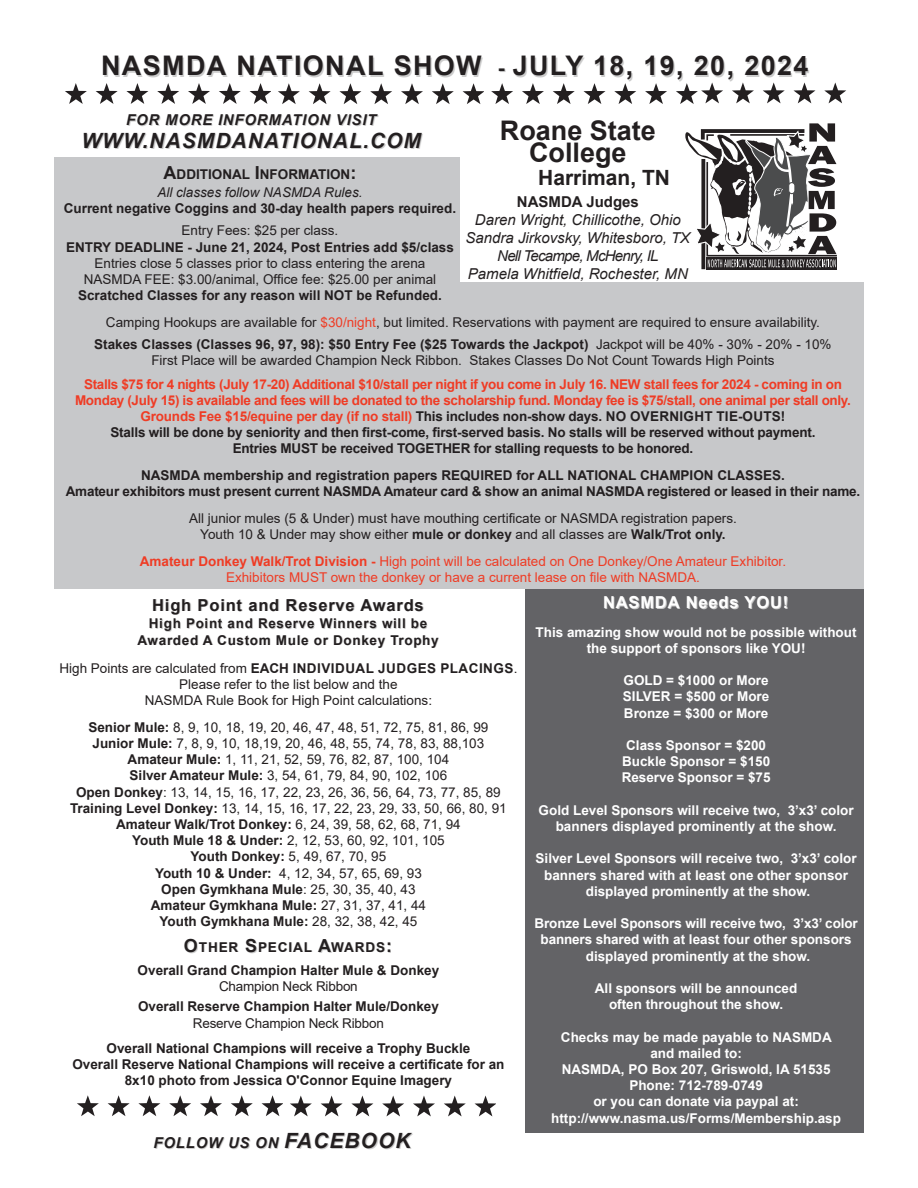
<style>
.page{position:relative;width:918px;height:1188px;background:#fff}
.page>*{position:absolute;margin:0;border:0;box-sizing:border-box;transform-origin:0 0}
.t1{font:700 27px "Arial";letter-spacing:.05em;color:#231f20}
.t2{font:700 27px/22.5px "Arial";color:#231f20;text-align:center}
.t3{font:italic 700 21px "Arial";letter-spacing:.05em;color:#231f20}
.t4{font:700 21px "Arial";color:#231f20}
.t5{font:700 16.5px "Arial";letter-spacing:.05em;color:#231f20}
.t6{font:700 16.5px "Arial";letter-spacing:.05em;color:#fff}
.t7{font:italic 15px/18px "Arial";color:#231f20;text-align:center}
.t8{font:italic 700 15px "Arial";letter-spacing:.05em;color:#231f20}
.t9{font:700 15px "Arial";color:#231f20}
.t10{font:13.5px/16.2px "Arial";color:#231f20;text-align:center}
.t11{font:700 13.5px/16.2px "Arial";color:#fff;text-align:center}
.t12{font:700 13.5px/16.2px "Arial";color:#231f20;text-align:center}
.t13{font:700 13.5px/16.2px "Arial";letter-spacing:-.015em;color:#ef3c25;text-align:center}
.t14{font:13.5px/16.2px "Arial";color:#ef3c25;text-align:center}
.t15{font:700 13.5px/16.5px "Arial";letter-spacing:.05em;color:#231f20;text-align:center}
.t16{font:italic 13.5px/18.3px "Arial";color:#231f20;text-align:center}
.s1{font-size:21px}
.s2{font-weight:700;font-style:normal;font-size:18px}
.s3{font-weight:700;font-style:normal}
.s4{color:#ef3c25}
.s5{font-weight:700}
.s6{color:#231f20}
.s7{font-size:18px;color:#ccc}
.s8{color:#ccc}
.s9{font-size:18px}
</style>
<div class="page">
<div style="left:525px;top:562px;width:339px;height:571px;background:#636366"></div>
<div style="left:54px;top:157px;width:405px;height:432px;background:#c7c8ca"></div>
<div style="left:458px;top:283px;width:406px;height:306px;background:#c7c8ca"></div>
<svg style="left:685px;top:123px;width:152px;height:147px"></svg>
<svg style="left:65px;top:83px;width:22px;height:21px"></svg>
<svg style="left:96px;top:83px;width:22px;height:21px"></svg>
<svg style="left:126px;top:83px;width:22px;height:21px"></svg>
<svg style="left:157px;top:83px;width:22px;height:21px"></svg>
<svg style="left:188px;top:83px;width:22px;height:21px"></svg>
<svg style="left:219px;top:83px;width:22px;height:21px"></svg>
<svg style="left:250px;top:83px;width:21px;height:21px"></svg>
<svg style="left:278px;top:83px;width:22px;height:21px"></svg>
<svg style="left:309px;top:83px;width:22px;height:21px"></svg>
<svg style="left:339px;top:83px;width:22px;height:21px"></svg>
<svg style="left:370px;top:83px;width:22px;height:21px"></svg>
<svg style="left:401px;top:83px;width:22px;height:21px"></svg>
<svg style="left:432px;top:83px;width:22px;height:21px"></svg>
<svg style="left:463px;top:83px;width:21px;height:21px"></svg>
<svg style="left:491px;top:83px;width:22px;height:21px"></svg>
<svg style="left:522px;top:83px;width:22px;height:21px"></svg>
<svg style="left:553px;top:83px;width:22px;height:21px"></svg>
<svg style="left:584px;top:83px;width:22px;height:21px"></svg>
<svg style="left:614px;top:83px;width:22px;height:21px"></svg>
<svg style="left:645px;top:83px;width:22px;height:21px"></svg>
<svg style="left:676px;top:82px;width:47px;height:22px"></svg>
<svg style="left:732px;top:82px;width:22px;height:21px"></svg>
<svg style="left:763px;top:82px;width:22px;height:21px"></svg>
<svg style="left:794px;top:82px;width:22px;height:21px"></svg>
<svg style="left:824px;top:82px;width:22px;height:21px"></svg>
<svg style="left:77px;top:1095px;width:22px;height:21px"></svg>
<svg style="left:108px;top:1095px;width:22px;height:21px"></svg>
<svg style="left:138px;top:1095px;width:22px;height:21px"></svg>
<svg style="left:169px;top:1095px;width:22px;height:21px"></svg>
<svg style="left:200px;top:1095px;width:22px;height:21px"></svg>
<svg style="left:231px;top:1095px;width:22px;height:21px"></svg>
<svg style="left:262px;top:1095px;width:21px;height:21px"></svg>
<svg style="left:290px;top:1096px;width:22px;height:20px"></svg>
<svg style="left:321px;top:1096px;width:22px;height:20px"></svg>
<svg style="left:351px;top:1096px;width:22px;height:20px"></svg>
<svg style="left:382px;top:1096px;width:22px;height:20px"></svg>
<svg style="left:413px;top:1096px;width:22px;height:20px"></svg>
<svg style="left:444px;top:1096px;width:22px;height:20px"></svg>
<svg style="left:475px;top:1096px;width:21px;height:20px"></svg>
<h1 class="t1" style="left:101px;top:51px;width:709px">NASMDA NATiONAl SHOW <span class="s1">-</span> July 18, 19, 20, 2024</h1>
<p class="t8" style="left:126px;top:112px;width:252px">FOR MORE INFORMATION VISIT</p>
<h2 class="t3" style="left:81px;top:129px;width:341px">WWW.NASMDANATIONAL.COM</h2>
<p class="t16" style="left:157px;top:165px;width:207px"><span class="s2">A</span><span class="s3">DDiTiONAl</span> <span class="s2">i</span><span class="s3">NFORMATiON</span><span class="s2">:<br></span>All classes follow NASMDA Rules.</p>
<p class="t12" style="left:64px;top:200px;width:394px">Current negative Coggins and 30-day health papers required.</p>
<p class="t10" style="left:182px;top:223px;width:158px">Entry Fees: $25 per class.</p>
<p class="t12" style="left:66px;top:239px;width:389px">eNTRy DeADliNe - June 21, 2024, Post entries add $5/class</p>
<p class="t10" style="left:84px;top:255px;width:354px">Entries close 5 classes prior to class entering the arena<br>NASMDA FEE: $3.00/animal, Office fee: $25.00 per animal</p>
<p class="t12" style="left:78px;top:287px;width:365px">Scratched Classes for any reason will NOT be Refunded.</p>
<h1 class="t2" style="left:500px;top:119px;width:158px">Roane State<br>College</h1>
<h2 class="t4" style="left:538px;top:166px;width:133px">Harriman, TN</h2>
<p class="t9" style="left:517px;top:194px;width:123px">NASMDA Judges</p>
<p class="t7" style="left:466px;top:211px;width:226px">Daren Wright, Chillicothe, Ohio<br>Sandra Jirkovsky, Whitesboro, TX<br>Nell Tecampe, McHenry, IL<br>Pamela Whitfield, Rochester, MN</p>
<p class="t10" style="left:94px;top:311px;width:739px;line-height:22.2px">Camping Hookups are available for <span class="s4">$30/night</span>, but limited. Reservations with payment are required to ensure availability.<br><span class="s5">Stakes Classes (Classes 96, 97, 98): $50 entry Fee ($25 Towards the Jackpot)</span> Jackpot will be 40% - 30% - 20% - 10%</p>
<p class="t10" style="left:151px;top:352px;width:625px">First Place will be awarded Champion Neck Ribbon. Stakes Classes Do Not Count Towards High Points</p>
<p class="t13" style="left:75px;top:376px;width:777px">Stalls $75 for 4 nights (July 17-20) Additional $10/stall per night if you come in July 16. NeW stall fees for 2024 - coming in on Monday (July 15) is available and fees will be donated to the scholarship fund. Monday fee is $75/stall, one animal per stall only.<br>Grounds Fee $15/equine per day (if no stall) <span class="s6">This includes non-show days. NO OveRNiGHT Tie-OuTS!<br>Stalls will be done by seniority and then first-come, first-served basis. No stalls will be reserved without payment.<br>entries MuST be received TOGeTHeR for stalling requests to be honored.</span></p>
<p class="t12" style="left:66px;top:467px;width:796px">NASMDA membership and registration papers ReQuiReD for All NATiONAl CHAMPiON ClASSeS.<br>Amateur exhibitors must present current NASMDA Amateur card &amp; show an animal NASMDA registered or leased in their name.</p>
<p class="t10" style="left:189px;top:510px;width:549px">All junior mules (5 &amp; Under) must have mouthing certificate or NASMDA registration papers.<br>Youth 10 &amp; Under may show either <span class="s5">mule or donkey</span> and all classes are <span class="s5">Walk/Trot only.</span></p>
<p class="t14" style="left:140px;top:553px;width:648px"><span class="s5">Amateur Donkey Walk/Trot Division -</span> High point will be calculated on One Donkey/One Amateur Exhibitor.<br>Exhibitors MUST own the donkey or have a current lease on file with NASMDA.</p>
<p class="t5" style="left:152px;top:596px;width:273px">High Point and Reserve Awards</p>
<p class="t15" style="left:137px;top:615px;width:303px">High Point and Reserve Winners will be<br>Awarded A Custom Mule or Donkey Trophy</p>
<p class="t10" style="left:59px;top:660px;width:460px">High Points are calculated from <span class="s5">eACH iNDiviDuAl JuDGeS PlACiNGS</span>.<br>Please refer to the list below and the<br>NASMDA Rule Book for High Point calculations:</p>
<p class="t10" style="left:70px;top:719px;width:438px"><span class="s5">Senior Mule:</span> 8, 9, 10, 18, 19, 20, 46, 47, 48, 51, 72, 75, 81, 86, 99<br><span class="s5">Junior Mule:</span> 7, 8, 9, 10, 18,19, 20, 46, 48, 55, 74, 78, 83, 88,103<br><span class="s5">Amateur Mule:</span> 1, 11, 21, 52, 59, 76, 82, 87, 100, 104<br><span class="s5">Silver Amateur Mule:</span> 3, 54, 61, 79, 84, 90, 102, 106<br><span class="s5">Open Donkey</span>: 13, 14, 15, 16, 17, 22, 23, 26, 36, 56, 64, 73, 77, 85, 89<br><span class="s5">Training level Donkey:</span> 13, 14, 15, 16, 17, 22, 23, 29, 33, 50, 66, 80, 91<br><span class="s5">Amateur Walk/Trot Donkey:</span> 6, 24, 39, 58, 62, 68, 71, 94<br><span class="s5">youth Mule 18 &amp; under:</span> 2, 12, 53, 60, 92, 101, 105<br><span class="s5">youth Donkey:</span> 5, 49, 67, 70, 95<br><span class="s5">youth 10 &amp; under:</span> 4, 12, 34, 57, 65, 69, 93<br><span class="s5">Open Gymkhana Mule</span>: 25, 30, 35, 40, 43<br><span class="s5">Amateur Gymkhana Mule:</span> 27, 31, 37, 41, 44<br><span class="s5">youth Gymkhana Mule:</span> 28, 32, 38, 42, 45</p>
<p class="t12" style="left:138px;top:937px;width:303px;line-height:22.2px"><span class="s7">O</span><span class="s8">THeR</span> <span class="s7">S</span>PeCiAl <span class="s7">A</span><span class="s8">WARDS</span><span class="s9">:<br></span>Overall Grand Champion Halter Mule &amp; Donkey</p>
<p class="t10" style="left:219px;top:978px;width:140px">Champion Neck Ribbon</p>
<p class="t12" style="left:138px;top:999px;width:302px">Overall Reserve Champion Halter Mule/Donkey</p>
<p class="t10" style="left:193px;top:1015px;width:193px">Reserve Champion Neck Ribbon</p>
<p class="t12" style="left:72px;top:1040px;width:434px">Overall National Champions will receive a Trophy Buckle<br>Overall Reserve National Champions will receive a certificate for an<br>8x10 photo from Jessica O'Connor equine imagery</p>
<p class="t8" style="left:154px;top:1135px;width:258px">FOLLOW US ON <span class="s1">FACEBOOK</span></p>
<p class="t6" style="left:603px;top:593px;width:187px">NASMDA Needs yOu!</p>
<p class="t11" style="left:536px;top:624px;width:323px">This amazing show would not be possible without the support of sponsors like yOu!</p>
<p class="t11" style="left:623px;top:672px;width:148px;text-align:justify">GOlD = $1000 or More SilveR = $500 or More Bronze = $300 or More</p>
<p class="t11" style="left:622px;top:737px;width:150px">Class Sponsor = $200<br>Buckle Sponsor = $150<br>Reserve Sponsor = $75</p>
<p class="t11" style="left:539px;top:802px;width:317px">Gold level Sponsors will receive two, 3’x3’ color banners displayed prominently at the show.</p>
<p class="t11" style="left:536px;top:851px;width:323px">Silver level Sponsors will receive two, 3’x3’ color banners shared with at least one other sponsor displayed prominently at the show.</p>
<p class="t11" style="left:535px;top:915px;width:325px">Bronze level Sponsors will receive two, 3’x3’ color banners shared with at least four other sponsors displayed prominently at the show.</p>
<p class="t11" style="left:595px;top:980px;width:204px">All sponsors will be announced often throughout the show.</p>
<p class="t11" style="left:551px;top:1029px;width:291px">Checks may be made payable to NASMDA and mailed to:<br>NASMDA, PO Box 207, Griswold, iA 51535<br>Phone: 712-789-0749<br>or you can donate via paypal at: http://www.nasma.us/Forms/Membership.asp</p>
</div>
